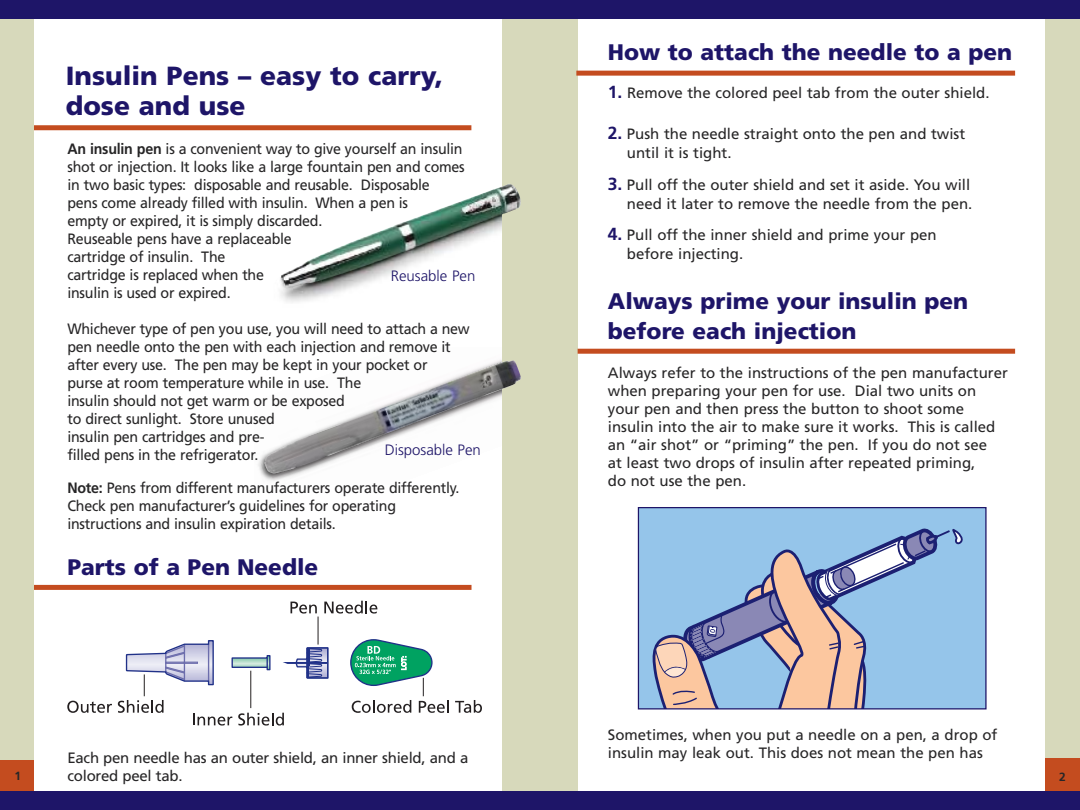
<style>
.page{position:relative;width:1080px;height:810px;background:#fff}
.page>*{position:absolute;margin:0;border:0;box-sizing:border-box;transform-origin:0 0}
.t1{font:900 26.25px/30px "Frutiger";color:#1e1568}
.t2{font:900 22.5px/30px "Frutiger";color:#1e1568}
.t3{font:15px/18px "Frutiger";letter-spacing:-.015em;color:#272627;scale:.95 1}
.t4{font:15px/18px "Frutiger";letter-spacing:-.015em;color:#272627}
.t5{font:300 15px "Frutiger";color:#1e1568}
.t6{font:700 11.88px "Frutiger";color:#272627}
.s1{font-weight:700}
.s2{font-weight:700;font-size:17.5px;color:#1e1568}
</style>
<div class="page">
<img style="left:280px;top:272px;width:9px;height:13px">
<img style="left:258px;top:454px;width:43px;height:27px">
<div style="left:540px;top:12px;width:38px;height:797px;background:#d7d9bb"></div>
<div style="left:34px;top:125px;width:437px;height:5px;background:#c44c1f"></div>
<div style="left:576px;top:71px;width:439px;height:5px;background:#c44c1f"></div>
<div style="left:1046px;top:11px;width:34px;height:750px;background:#d7d9bb"></div>
<div style="left:1045px;top:758px;width:35px;height:39px;background:#c44c1f"></div>
<div style="left:502px;top:12px;width:38px;height:797px;background:#d7d9bb"></div>
<img style="left:264px;top:360px;width:257px;height:113px">
<svg style="left:67px;top:701px;width:45px;height:12px"></svg>
<svg style="left:455px;top:700px;width:27px;height:13px"></svg>
<svg style="left:118px;top:601px;width:331px;height:125px"></svg>
<div style="left:578px;top:349px;width:437px;height:5px;background:#c44c1f"></div>
<img style="left:394px;top:184px;width:122px;height:42px">
<div style="left:34px;top:585px;width:438px;height:5px;background:#c44c1f"></div>
<div style="left:0;top:11px;width:34px;height:751px;background:#d7d9bb"></div>
<div style="left:0;top:760px;width:34px;height:40px;background:#c44c1f"></div>
<div style="left:0;top:0;width:1080px;height:19px;background:#1e1568"></div>
<div style="left:0;top:791px;width:1080px;height:19px;background:#1e1568"></div>
<svg style="left:640px;top:509px;width:345px;height:198px;background:#9eb6d2"></svg>
<div style="left:638px;top:507px;width:349px;height:202px;border:1px solid #1e1568"></div>
<h1 class="t1" style="left:66px;top:63px;width:379px">Insulin Pens – easy to carry, dose and use</h1>
<p class="t3" style="left:67px;top:141px;width:420px"><span class="s1">An insulin pen</span> is a convenient way to give yourself an insulin shot or injection. It looks like a large fountain pen and comes in two basic types: disposable and reusable. Disposable<br>pens come already filled with insulin. When a pen is<br>empty or expired, it is simply discarded.<br>Reuseable pens have a replaceable<br>cartridge of insulin. The<br>cartridge is replaced when the<br>insulin is used or expired.</p>
<p class="t3" style="left:67px;top:321px;width:425px">Whichever type of pen you use, you will need to attach a new pen needle onto the pen with each injection and remove it after every use. The pen may be kept in your pocket or<br>purse at room temperature while in use. The<br>insulin should not get warm or be exposed<br>to direct sunlight. Store unused<br>insulin pen cartridges and pre-<br>filled pens in the refrigerator.</p>
<p class="t3" style="left:67px;top:480px;width:414px"><span class="s1">Note:</span> Pens from different manufacturers operate differently.<br>Check pen manufacturer’s guidelines for operating instructions and insulin expiration details.</p>
<h2 class="t2" style="left:67px;top:554px;width:252px">Parts of a Pen Needle</h2>
<p class="t5" style="left:391px;top:270px;width:86px">Reusable Pen</p>
<p class="t5" style="left:385px;top:444px;width:98px">Disposable Pen</p>
<p class="t6" style="left:15px;top:771px;width:8px">1</p>
<p class="t4" style="left:67px;top:750px;width:402px">Each pen needle has an outer shield, an inner shield, and a colored peel tab.</p>
<h2 class="t2" style="left:608px;top:39px;width:406px">How to attach the needle to a pen</h2>
<p class="t4" style="left:608px;top:85px;width:383px"><span class="s2">1.</span> Remove the colored peel tab from the outer shield.</p>
<p class="t4" style="left:627px;top:126px;width:340px;line-height:19.1px;text-indent:-19px"><span class="s2">2.</span> Push the needle straight onto the pen and twist until it is tight.</p>
<p class="t4" style="left:608px;top:176px;width:366px;line-height:19.1px;text-align:right"><span class="s2">3.</span> Pull off the outer shield and set it aside. You will need it later to remove the needle from the pen.</p>
<p class="t4" style="left:627px;top:226px;width:311px;line-height:19.1px;text-indent:-19px"><span class="s2">4.</span> Pull off the inner shield and prime your pen before injecting.</p>
<h2 class="t2" style="left:608px;top:288px;width:362px">Always prime your insulin pen before each injection</h2>
<p class="t4" style="left:608px;top:365px;width:401px">Always refer to the instructions of the pen manufacturer when preparing your pen for use. Dial two units on your pen and then press the button to shoot some insulin into the air to make sure it works. This is called an “air shot” or “priming” the pen. If you do not see<br>at least two drops of insulin after repeated priming,<br>do not use the pen.</p>
<p class="t4" style="left:608px;top:727px;width:391px">Sometimes, when you put a needle on a pen, a drop of insulin may leak out. This does not mean the pen has</p>
<p class="t6" style="left:1059px;top:772px;width:8px">2</p>
</div>
